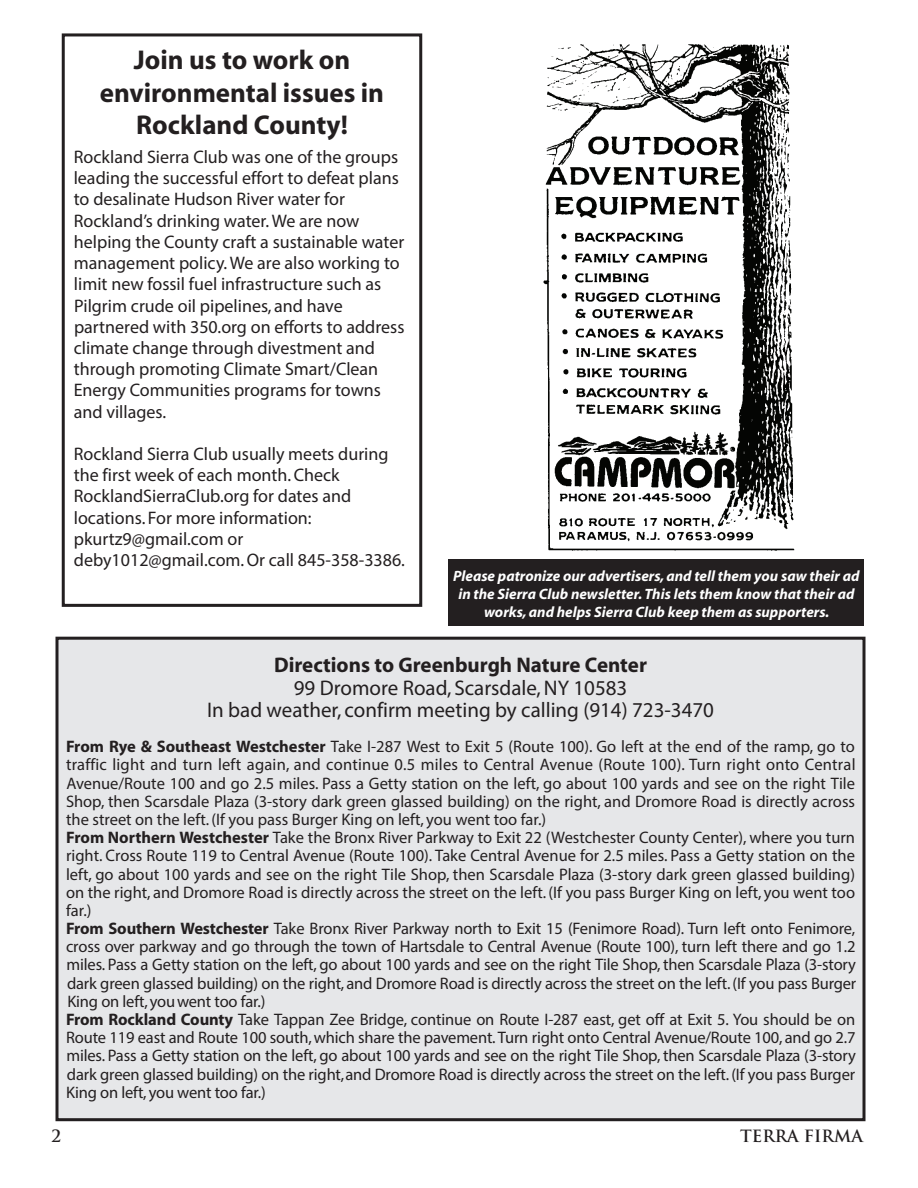
<style>
.page{position:relative;width:918px;height:1188px;background:#fff}
.page>*{position:absolute;margin:0;border:0;box-sizing:border-box;transform-origin:0 0}
.t1{font:700 27.3px/32.7px "Myriad";color:#231f20;text-align:center}
.t2{font:21.15px/22.6px "Myriad Pro";color:#231f20;text-align:center}
.t3{font:700 21.15px "Myriad";color:#231f20}
.t4{font:18.15px/21.1px "Myriad Pro";color:#231f20}
.t5{font:16.65px/18.1px "Myriad Pro";letter-spacing:-.005em;color:#231f20}
.t6{font:700 16.5px "Trajan";color:#231f20}
.t7{font:italic 700 15px/18px "Myriad";color:#fff;text-align:center}
.s1{font-family:"Myriad";font-weight:700}
</style>
<div class="page">
<div style="left:57px;top:638px;width:807px;height:482px;background:#e6e7e9"></div>
<div style="left:55px;top:637px;width:811px;height:484px;border:3px solid #231f20"></div>
<div style="left:62px;top:33px;width:360px;height:574px;border:3px solid #231f20"></div>
<img style="left:543px;top:44px;width:252px;height:507px">
<div style="left:449px;top:559px;width:415px;height:67px;background:#231f20"></div>
<h1 class="t1" style="left:100px;top:44px;width:286px">Join us to work on environmental issues in<br>Rockland County!</h1>
<p class="t4" style="left:74px;top:146px;width:332px">Rockland Sierra Club was one of the groups leading the successful effort to defeat plans to desalinate Hudson River water for Rockland’s drinking water.We are now helping the County craft a sustainable water management policy.We are also working to limit new fossil fuel infrastructure such as Pilgrim crude oil pipelines, and have partnered with 350.org on efforts to address climate change through divestment and through promoting Climate Smart/Clean Energy Communities programs for towns and villages.</p>
<p class="t4" style="left:74px;top:443px;width:333px">Rockland Sierra Club usually meets during the first week of each month.Check RocklandSierraClub.org for dates and locations. For more information: pkurtz9@gmail.com or deby1012@gmail.com.Or call 845-358-3386.</p>
<p class="t7" style="left:453px;top:567px;width:408px">Please patronize our advertisers, and tell them you saw their ad in the Sierra Club newsletter. This lets them know that their ad works, and helps Sierra Club keep them as supporters.</p>
<p class="t3" style="left:274px;top:654px;width:374px">Directions to Greenburgh Nature Center</p>
<p class="t2" style="left:207px;top:676px;width:508px">99 Dromore Road, Scarsdale,NY 10583<br>In bad weather, confirm meeting by calling (914) 723-3470</p>
<p class="t5" style="left:66px;top:737px;width:792px"><span class="s1">From Rye &amp; Southeast Westchester</span> Take I-287 West to Exit 5 (Route 100). Go left at the end of the ramp, go to traffic light and turn left again, and continue 0.5 miles to Central Avenue (Route 100). Turn right onto Central Avenue/Route 100 and go 2.5 miles. Pass a Getty station on the left, go about 100 yards and see on the right Tile Shop, then Scarsdale Plaza (3-story dark green glassed building) on the right, and Dromore Road is directly across the street on the left.(If you pass Burger King on left, you went too far.)<br><span class="s1">From Northern Westchester</span> Take the Bronx River Parkway to Exit 22 (Westchester County Center), where you turn right. Cross Route 119 to Central Avenue (Route 100). Take Central Avenue for 2.5 miles. Pass a Getty station on the left, go about 100 yards and see on the right Tile Shop, then Scarsdale Plaza (3-story dark green glassed building) on the right, and Dromore Road is directly across the street on the left. (If you pass Burger King on left, you went too far.)<br><span class="s1">From Southern Westchester</span> Take Bronx River Parkway north to Exit 15 (Fenimore Road). Turn left onto Fenimore, cross over parkway and go through the town of Hartsdale to Central Avenue (Route 100), turn left there and go 1.2 miles. Pass a Getty station on the left, go about 100 yards and see on the right Tile Shop, then Scarsdale Plaza (3-story dark green glassed building) on the right, and Dromore Road is directly across the street on the left.(If you pass Burger King on left, youwent too far.)<br><span class="s1">From Rockland County</span> Take Tappan Zee Bridge, continue on Route I-287 east, get off at Exit 5. You should be on Route 119 east and Route 100 south,which share the pavement. Turn right onto Central Avenue/Route 100, and go 2.7 miles. Pass a Getty station on the left, go about 100 yards and see on the right Tile Shop, then Scarsdale Plaza (3-story dark green glassed building) on the right,and Dromore Road is directly across the street on the left.(If you pass Burger King on left, you went too far.)</p>
<p class="t6" style="left:52px;top:1126px;width:11px">2</p>
<p class="t6" style="left:740px;top:1126px;width:124px">TERRA FIRMA</p>
</div>
